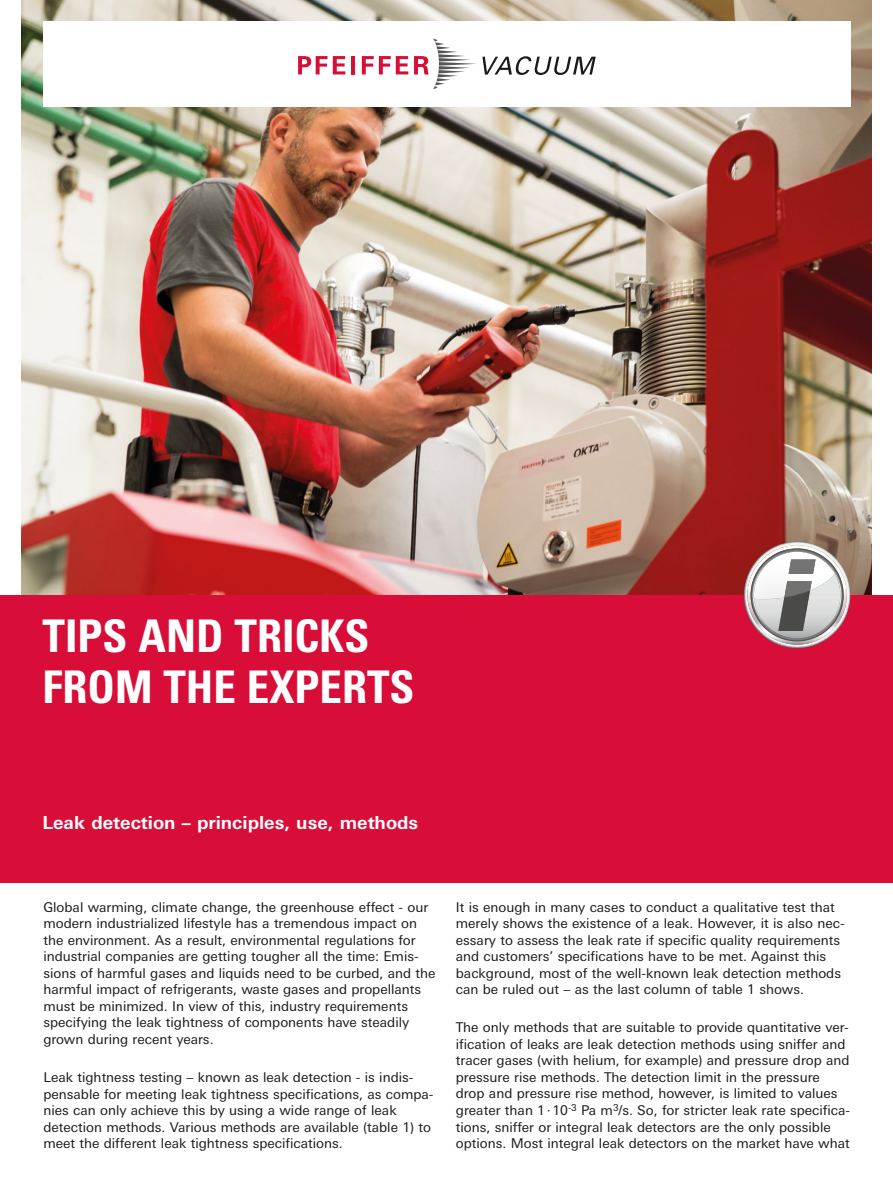
<style>
.page{position:relative;width:893px;height:1191px;background:#fff}
.page>*{position:absolute;margin:0;border:0;box-sizing:border-box;transform-origin:0 0}
.t1{font:700 condensed 45px/51px "Univers";color:#fff}
.t2{font:700 18px "Univers Next W1 G";color:#fff}
.t3{font:13.5px/16.5px "Univers Next W1 G";color:#1b1a19}
</style>
<div class="page">
<img style="left:21px;top:0;width:851px;height:595px">
<div style="left:43px;top:21px;width:807px;height:85px;background:#fff"></div>
<svg style="left:298px;top:56px;width:29px;height:18px"></svg>
<svg style="left:333px;top:56px;width:12px;height:18px"></svg>
<hr style="left:351px;top:56px;width:4px;height:18px;background:#d80d38">
<svg style="left:362px;top:56px;width:46px;height:18px"></svg>
<svg style="left:414px;top:38px;width:182px;height:51px"></svg>
<div style="left:0;top:595px;width:893px;height:287px;background:#d80d38"></div>
<svg style="left:740px;top:541px;width:114px;height:107px"></svg>
<h1 class="t1" style="left:43px;top:610px;width:374px">TIPS AND TRICKS<br>FROM THE EXPERTS</h1>
<h2 class="t2" style="left:43px;top:812px;width:377px">Leak detection – principles, use, methods</h2>
<p class="t3" style="left:43px;top:899px;width:394px">Global warming, climate change, the greenhouse effect - our modern industrialized lifestyle has a tremendous impact on the environment. As a result, environmental regulations for industrial companies are getting tougher all the time: Emis&shy;sions of harmful gases and liquids need to be curbed, and the harmful impact of refrigerants, waste gases and propellants must be minimized. In view of this, industry requirements specifying the leak tightness of components have steadily grown during recent years.</p>
<p class="t3" style="left:43px;top:1069px;width:392px">Leak tightness testing – known as leak detection - is indis&shy;pensable for meeting leak tightness specifications, as compa&shy;nies can only achieve this by using a wide range of leak detection methods. Various methods are available (table 1) to meet the different leak tightness specifications.</p>
<p class="t3" style="left:456px;top:898px;width:390px">It is enough in many cases to conduct a qualitative test that merely shows the existence of a leak. However, it is also nec&shy;essary to assess the leak rate if specific quality requirements and customers’ specifications have to be met. Against this background, most of the well-known leak detection methods can be ruled out – as the last column of table 1 shows.</p>
<p class="t3" style="left:456px;top:1019px;width:396px">The only methods that are suitable to provide quantitative ver&shy;ification of leaks are leak detection methods using sniffer and tracer gases (with helium, for example) and pressure drop and pressure rise methods. The detection limit in the pressure drop and pressure rise method, however, is limited to values greater than 1·10<sup>-3</sup> Pa m<sup>3</sup>/s. So, for stricter leak rate specifica&shy;tions, sniffer or integral leak detectors are the only possible options. Most integral leak detectors on the market have what</p>
</div>
